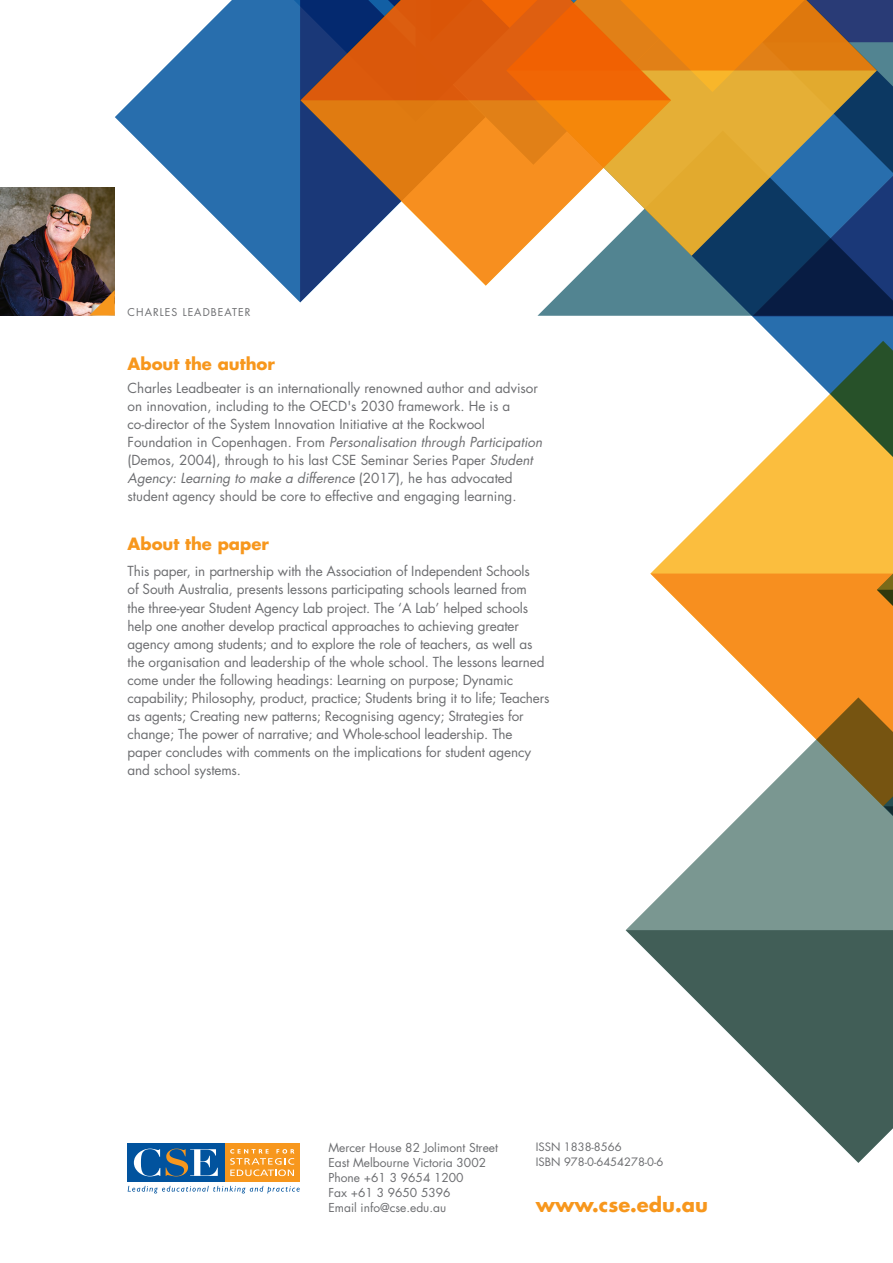
<style>
.page{position:relative;width:893px;height:1263px;background:#fff}
.page>*{position:absolute;margin:0;border:0;box-sizing:border-box;transform-origin:0 0}
.Source_copy{font:700 19.5px "Futura";color:#f7971d}
.Table_Head{font:700 16.5px "Futura";color:#f7971d}
.Body_Copy{font:700 16.5px "Futura";color:#f7971d}
.Body_Copy-2{font:13.5px/18px "Futura";letter-spacing:-.01em;color:#6c6d70}
.Source_copy-2{font:12px/15px "Futura";color:#6c6d70}
.Source_copy-3{font:11.25px/15px "Futura";color:#6c6d70}
.t1{font:10.5px "Futura";letter-spacing:.1em;color:#6c6d70}
.s1{font-style:italic}
</style>
<div class="page">
<svg style="left:115px;top:0;width:130px;height:247px;fill:#286ead"></svg>
<svg style="left:752px;top:316px;width:141px;height:25px;background:#3a79b3"></svg>
<svg style="left:245px;top:0;width:648px;height:316px;background:#a1815c"></svg>
<svg style="left:626px;top:806px;width:251px;height:124px;fill:#7a9791"></svg>
<svg style="left:626px;top:930px;width:267px;height:233px;fill:#415e57"></svg>
<svg style="left:877px;top:806px;width:16px;height:233px;background:#5d7a74"></svg>
<svg style="left:651px;top:341px;width:242px;height:232px"></svg>
<svg style="left:650px;top:573px;width:243px;height:233px"></svg>
<img style="left:0;top:188px;width:115px;height:127px">
<svg style="left:89px;top:290px;width:26px;height:25px"></svg>
<div style="left:225px;top:1143px;width:75px;height:38px;background:#f7971d"></div>
<div style="left:128px;top:1143px;width:97px;height:38px;background:#01539e"></div>
<svg style="left:128px;top:1186px;width:172px;height:7px"></svg>
<svg style="left:134px;top:1148px;width:26px;height:28px"></svg>
<svg style="left:166px;top:1148px;width:52px;height:28px"></svg>
<svg style="left:230px;top:1149px;width:64px;height:27px"></svg>
<p class="t1" style="left:128px;top:304px;width:124px">CHARLES LEADBEATER</p>
<p class="Table_Head" style="left:128px;top:353px;width:149px">About the author</p>
<p class="Body_Copy-2" style="left:128px;top:379px;width:416px">Charles Leadbeater is an internationally renowned author and advisor on innovation, including to the OECD's 2030 framework. He is a co-director of the System Innovation Initiative at the Rockwool Foundation in Copenhagen. From <span class="s1">Personalisation through Participation </span>(Demos, 2004), through to his last CSE Seminar Series Paper <span class="s1">Student Agency: Learning to make a difference</span> (2017), he has advocated student agency should be core to effective and engaging learning.</p>
<p class="Body_Copy" style="left:128px;top:532px;width:143px">About the paper</p>
<p class="Body_Copy-2" style="left:128px;top:562px;width:424px">This paper, in partnership with the Association of Independent Schools<br>of South Australia, presents lessons participating schools learned from<br>the three-year Student Agency Lab project. The ‘A Lab’ helped schools help one another develop practical approaches to achieving greater agency among students; and to explore the role of teachers, as well as the organisation and leadership of the whole school. The lessons learned come under the following headings: Learning on purpose; Dynamic capability; Philosophy, product, practice; Students bring it to life; Teachers as agents; Creating new patterns; Recognising agency; Strategies for change; The power of narrative; and Whole-school leadership. The paper concludes with comments on the implications for student agency and school systems.</p>
<p class="Source_copy-2" style="left:328px;top:1140px;width:171px">Mercer House 82 Jolimont Street<br>East Melbourne Victoria 3002<br>Phone +61 3 9654 1200<br>Fax +61 3 9650 5396<br>Email info@cse.edu.au</p>
<p class="Source_copy-3" style="left:536px;top:1140px;width:129px">ISSN 1838-8566<br>ISBN 978-0-6454278-0-6</p>
<p class="Source_copy" style="left:536px;top:1191px;width:174px">www.cse.edu.au</p>
</div>
